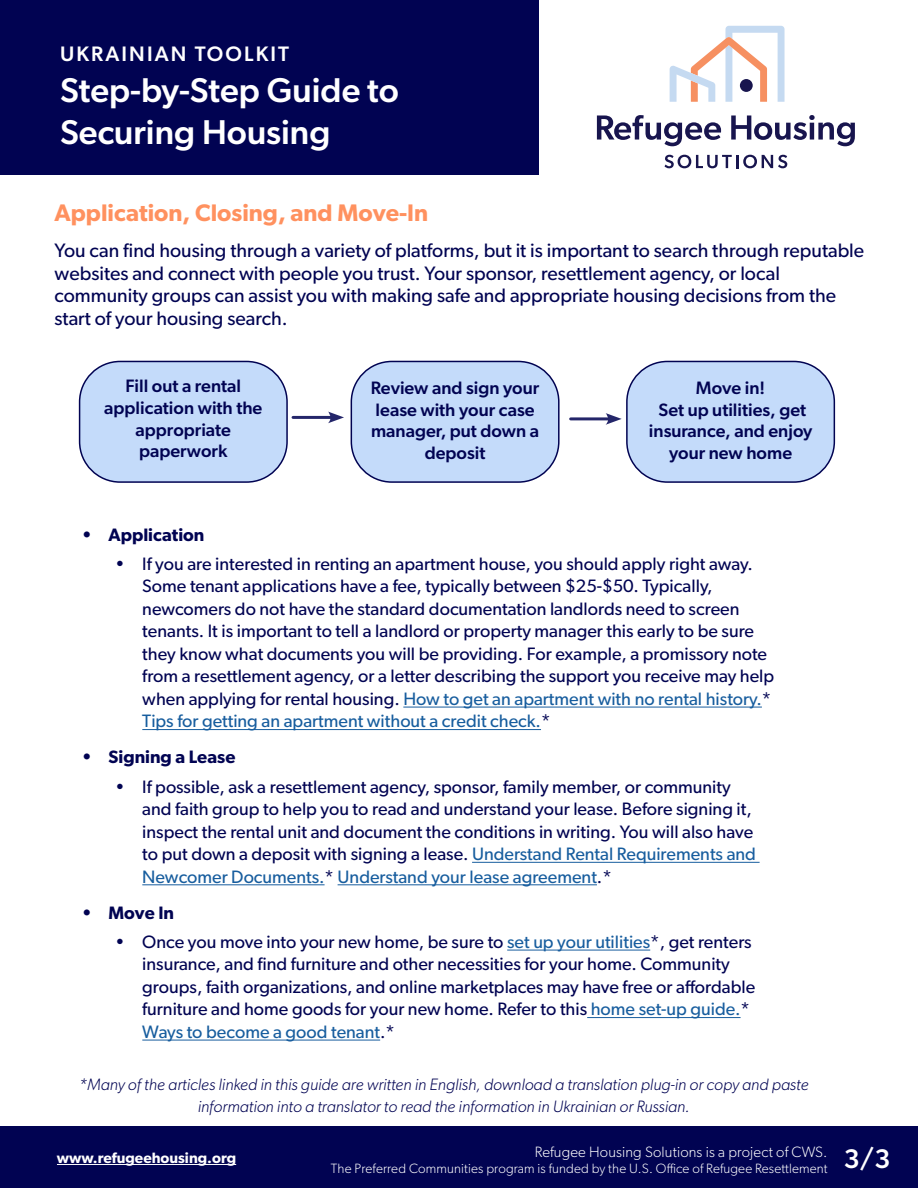
<style>
.page{position:relative;width:918px;height:1188px;background:#fff}
.page>*{position:absolute;margin:0;border:0;box-sizing:border-box;transform-origin:0 0}
.t1{font:500 34.5px/41.4px "Gibson";color:#fff}
.t2{font:500 27px "Gibson";color:#fff}
.t3{font:600 24px "Gibson";color:#ff915f}
.t4{font:500 21px "Gibson";letter-spacing:.1em;color:#fff}
.t5{font:19.5px/22.5px "Gibson";color:#010352}
.t6{font:18px/22.5px "Gibson";color:#010352}
.t7{font:500 18px/21.6px "Gibson";color:#010352;text-align:center}
.t8{font:600 18px "Gibson";color:#010352}
.t9{font:italic 300 16.5px/22.5px "Gibson";color:#010352;text-align:center}
.t10{font:300 15px "Gibson";letter-spacing:.01em;color:#fff}
.t11{font:600 15px "Gibson";color:#fff}
.t12{font:300 13.5px "Gibson";letter-spacing:.01em;color:#fff}
.s1{color:#175d9e}
</style>
<div class="page">
<hr style="left:403px;top:707px;width:359px;height:1px;background:#175d9e">
<hr style="left:142px;top:729px;width:399px;height:1px;background:#175d9e">
<hr style="left:472px;top:862px;width:288px;height:1px;background:#175d9e">
<hr style="left:142px;top:884px;width:183px;height:1px;background:#175d9e">
<hr style="left:338px;top:884px;width:259px;height:1px;background:#175d9e">
<hr style="left:507px;top:950px;width:143px;height:1px;background:#175d9e">
<hr style="left:587px;top:1017px;width:154px;height:1px;background:#175d9e">
<hr style="left:142px;top:1040px;width:238px;height:1px;background:#175d9e">
<div style="left:0;top:0;width:539px;height:175px;background:#010352"></div>
<svg style="left:670px;top:26px;width:115px;height:76px"></svg>
<div style="left:740px;top:79px;width:13px;height:13px;background:#18154e;border-radius:50%"></div>
<svg style="left:597px;top:115px;width:124px;height:31px"></svg>
<svg style="left:731px;top:115px;width:124px;height:31px"></svg>
<svg style="left:665px;top:155px;width:122px;height:13px"></svg>
<div style="left:0;top:1126px;width:918px;height:62px;background:#010352"></div>
<hr style="left:57px;top:1164px;width:179px;height:1px;background:#fff">
<hr style="left:293px;top:416px;width:41px;height:3px;background:#010352">
<svg style="left:328px;top:412px;width:16px;height:11px"></svg>
<hr style="left:571px;top:417px;width:40px;height:3px;background:#010352">
<svg style="left:606px;top:413px;width:16px;height:12px"></svg>
<div style="left:80px;top:361px;width:207px;height:121px;background:#c4dbfa;border-radius:40px"></div>
<div style="left:79px;top:361px;width:209px;height:122px;border:2px solid #010352;border-radius:40px"></div>
<div style="left:627px;top:361px;width:207px;height:121px;background:#c4dbfa;border-radius:40px"></div>
<div style="left:626px;top:361px;width:209px;height:122px;border:2px solid #010352;border-radius:40px"></div>
<div style="left:351px;top:361px;width:208px;height:121px;background:#c4dbfa;border-radius:40px"></div>
<div style="left:351px;top:361px;width:209px;height:122px;border:2px solid #010352;border-radius:40px"></div>
<p class="t4" style="left:60px;top:41px;width:230px">UKRAINIAN TOOLKIT</p>
<p class="t1" style="left:60px;top:69px;width:340px">Step-by-Step Guide to<br>Securing Housing</p>
<p class="t3" style="left:55px;top:198px;width:375px">Application, Closing, and Move-In</p>
<p class="t5" style="left:55px;top:239px;width:811px">You can find housing through a variety of platforms, but it is important to search through reputable websites and connect with people you trust. Your sponsor, resettlement agency, or local community groups can assist you with making safe and appropriate housing decisions from the start of your housing search.</p>
<p class="t7" style="left:126px;top:375px;width:117px">Fill out a rental</p>
<p class="t7" style="left:104px;top:397px;width:160px">application with the</p>
<p class="t7" style="left:136px;top:418px;width:97px">appropriate</p>
<p class="t7" style="left:139px;top:440px;width:90px">paperwork</p>
<p class="t7" style="left:371px;top:377px;width:170px">Review and sign your lease with your case manager, put down a deposit</p>
<p class="t7" style="left:696px;top:377px;width:71px">Move in!</p>
<p class="t7" style="left:649px;top:398px;width:165px">Set up utilities, get insurance, and enjoy your new home</p>
<p class="t8" style="left:82px;top:524px;width:124px">• Application</p>
<p class="t6" style="left:142px;top:552px;width:634px;text-indent:-27px">• If you are interested in renting an apartment house, you should apply right away.<br>Some tenant applications have a fee, typically between $25-$50. Typically, newcomers do not have the standard documentation landlords need to screen tenants. It is important to tell a landlord or property manager this early to be sure they know what documents you will be providing. For example, a promissory note from a resettlement agency, or a letter describing the support you receive may help when applying for rental housing. <span class="s1">How to get an apartment with no rental history.</span>* <span class="s1">Tips for getting an apartment without a credit check.</span>*</p>
<p class="t8" style="left:82px;top:746px;width:155px">• Signing a Lease</p>
<p class="t6" style="left:142px;top:775px;width:615px;text-indent:-27px">• If possible, ask a resettlement agency, sponsor, family member, or community and faith group to help you to read and understand your lease. Before signing it, inspect the rental unit and document the conditions in writing. You will also have to put down a deposit with signing a lease. <span class="s1">Understand Rental Requirements and Newcomer Documents.</span>* <span class="s1">Understand your lease agreement</span>.*</p>
<p class="t8" style="left:82px;top:902px;width:94px">• Move In</p>
<p class="t6" style="left:142px;top:930px;width:614px;text-indent:-27px">• Once you move into your new home, be sure to <span class="s1">set up your utilities</span>*, get renters insurance, and find furniture and other necessities for your home. Community groups, faith organizations, and online marketplaces may have free or affordable furniture and home goods for your new home. Refer to this <span class="s1">home set-up guide.</span>* <span class="s1">Ways to become a good tenant</span>.*</p>
<p class="t9" style="left:79px;top:1073px;width:731px">*Many of the articles linked in this guide are written in English, download a translation plug-in or copy and paste information into a translator to read the information in Ukrainian or Russian.</p>
<p class="t10" style="left:535px;top:1142px;width:294px">Refugee Housing Solutions is a project of CWS.</p>
<p class="t12" style="left:331px;top:1160px;width:498px">The Preferred Communities program is funded by the U.S. Office of Refugee Resettlement</p>
<p class="t11" style="left:57px;top:1148px;width:181px">www.refugeehousing.org</p>
<p class="t2" style="left:843px;top:1143px;width:49px">3/3</p>
</div>
